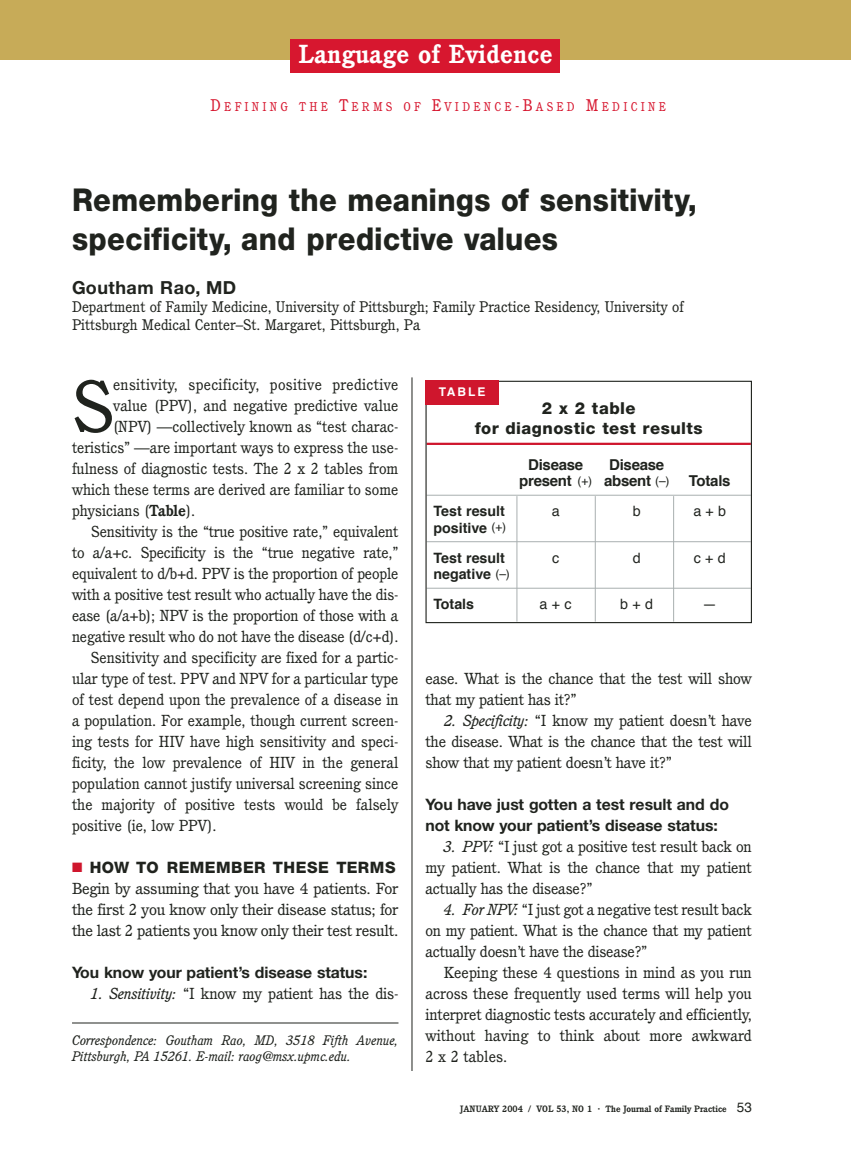
<style>
.page{position:relative;width:851px;height:1161px;background:#fff}
.page>*{position:absolute;margin:0;border:0;box-sizing:border-box;transform-origin:0 0}
.t1{font:71.85px "Cushing";color:#20231e;scale:1.06 1}
.t2{font:800 31.5px/39px "Helvetica Neue";letter-spacing:.01em;color:#20231e;scale:.92 1}
.t3{font:700 25.5px "Cushing";letter-spacing:.015em;color:#fff}
.t4{font:700 18px "Helvetica Neue";letter-spacing:.03em;color:#20231e}
.t5{font:800 16.5px/19.5px "Helvetica Neue";letter-spacing:.03em;color:#20231e;text-align:center}
.t6{font:700 15.75px/21px "Helvetica Neue";color:#20231e}
.t7{font:800 15.75px "Helvetica Neue";letter-spacing:.035em;color:#20231e}
.t8{font:15.6px/21px "Cushing";color:#20231e;text-align:justify}
.t9{font:15.6px/21px "Cushing";color:#20231e;text-align:justify;scale:1.06 1}
.t10{font:15.6px "Cushing";letter-spacing:.02em;color:#20231e}
.t11{font:15px/18px "Cushing";color:#20231e}
.t12{font:700 15px/16.5px "Helvetica";letter-spacing:-.015em;color:#20231e}
.t13{font:700 14.25px/30px "Helvetica";color:#20231e}
.t14{font:14.25px "Helvetica";color:#20231e}
.t15{font:italic 13.5px/16.5px "Cushing";color:#20231e}
.t16{font:12.3px "Cushing";letter-spacing:.275em;color:#d7172f;scale:.95 1}
.t17{font:700 12px "Helvetica";letter-spacing:.165em;color:#fff}
.t18{font:700 9px "Cushing";color:#20231e}
.s1{font-size:16.5px}
.s2{font-weight:700}
.s3{color:#cf162d}
.s4{font-style:italic}
.s5{font-weight:400;font-size:12px}
.s6{font-size:10.5px}
.s7{font-family:"Helvetica";font-weight:400;font-size:13.5px}
</style>
<div class="page">
<div style="left:0;top:0;width:850px;height:59px;background:#c7ab58"></div>
<div style="left:290px;top:39px;width:269px;height:33px;background:#d7172f"></div>
<hr style="left:411px;top:377px;width:1px;height:694px;background:#20231e">
<hr style="left:72px;top:1023px;width:326px;height:1px;background:#20231e">
<hr style="left:516px;top:496px;width:1px;height:126px;background:#a9afb0">
<hr style="left:595px;top:496px;width:1px;height:126px;background:#a9afb0">
<hr style="left:673px;top:496px;width:1px;height:126px;background:#a9afb0">
<hr style="left:426px;top:443px;width:324px;height:2px;background:#cf162d">
<hr style="left:426px;top:495px;width:324px;height:1px;background:#a9afb0">
<hr style="left:426px;top:541px;width:324px;height:1px;background:#a9afb0">
<hr style="left:426px;top:588px;width:324px;height:1px;background:#a9afb0">
<div style="left:425px;top:381px;width:327px;height:242px;border:1px solid #20231e"></div>
<div style="left:425px;top:381px;width:74px;height:24px;background:#cf162d"></div>
<h3 class="t3" style="left:298px;top:44px;width:256px">Language of Evidence</h3>
<p class="t16" style="left:210px;top:102px;width:481px"><span class="s1">D</span>EFINING THE <span class="s1">T</span>ERMS OF <span class="s1">E</span>VIDENCE<span class="s1">-B</span>ASED <span class="s1">M</span>EDICINE</p>
<h2 class="t2" style="left:72px;top:183px;width:681px">Remembering the meanings of sensitivity, specificity, and predictive values</h2>
<p class="t4" style="left:72px;top:281px;width:166px">Goutham Rao, MD</p>
<p class="t11" style="left:72px;top:299px;width:613px">Department of Family Medicine, University of Pittsburgh; Family Practice Residency, University of<br>Pittsburgh Medical Center–St. Margaret, Pittsburgh, Pa</p>
<h1 class="t1" style="left:72px;top:378px;width:41px">S</h1>
<p class="t10" style="left:113px;top:378px;width:287px">ensitivity, specificity, positive predictive</p>
<p class="t8" style="left:113px;top:396px;width:287px">value (PPV), and negative predictive value</p>
<p class="t8" style="left:113px;top:417px;width:287px">(NPV) —collectively known as “test charac-</p>
<p class="t8" style="left:72px;top:438px;width:328px">teristics” —are important ways to express the use-</p>
<p class="t8" style="left:72px;top:459px;width:328px">fulness of diagnostic tests. The 2 x 2 tables from</p>
<p class="t8" style="left:72px;top:480px;width:328px">which these terms are derived are familiar to some</p>
<p class="t8" style="left:72px;top:501px;width:125px">physicians (<span class="s2">Table</span>).</p>
<p class="t8" style="left:91px;top:522px;width:309px">Sensitivity is the “true positive rate,” equivalent</p>
<p class="t8" style="left:72px;top:543px;width:328px">to a/a+c. Specificity is the “true negative rate,”</p>
<p class="t8" style="left:72px;top:564px;width:328px">equivalent to d/b+d. PPV is the proportion of people</p>
<p class="t8" style="left:72px;top:585px;width:328px">with a positive test result who actually have the dis-</p>
<p class="t8" style="left:72px;top:606px;width:328px">ease (a/a+b); NPV is the proportion of those with a</p>
<p class="t8" style="left:72px;top:627px;width:328px">negative result who do not have the disease (d/c+d).</p>
<p class="t8" style="left:91px;top:648px;width:309px">Sensitivity and specificity are fixed for a partic-</p>
<p class="t8" style="left:72px;top:669px;width:328px">ular type of test. PPV and NPV for a particular type</p>
<p class="t8" style="left:72px;top:690px;width:328px">of test depend upon the prevalence of a disease in</p>
<p class="t8" style="left:72px;top:711px;width:328px">a population. For example, though current screen-</p>
<p class="t8" style="left:72px;top:732px;width:328px">ing tests for HIV have high sensitivity and speci-</p>
<p class="t8" style="left:72px;top:753px;width:328px">ficity, the low prevalence of HIV in the general</p>
<p class="t8" style="left:72px;top:774px;width:328px">population cannot justify universal screening since</p>
<p class="t8" style="left:72px;top:795px;width:328px">the majority of positive tests would be falsely</p>
<p class="t8" style="left:72px;top:816px;width:146px">positive (ie, low PPV).</p>
<p class="t7" style="left:72px;top:862px;width:325px"><span class="s3">■</span> HOW TO REMEMBER THESE TERMS</p>
<p class="t9" style="left:72px;top:879px;width:309px">Begin by assuming that you have 4 patients. For the first 2 you know only their disease status; for the last 2 patients you know only their test result.</p>
<p class="t6" style="left:72px;top:963px;width:297px">You know your patient’s disease status:</p>
<p class="t8" style="left:91px;top:984px;width:309px"><span class="s4">1. Sensitivity:</span> “I know my patient has the dis-</p>
<p class="t15" style="left:72px;top:1033px;width:328px">Correspondence: Goutham Rao, MD, 3518 Fifth Avenue,<br>Pittsburgh, PA 15261. E-mail: raog@msx.upmc.edu.</p>
<p class="t17" style="left:438px;top:387px;width:48px">TABLE</p>
<p class="t5" style="left:474px;top:400px;width:230px">2 x 2 table<br>for diagnostic test results</p>
<p class="t12" style="left:528px;top:457px;width:57px">Disease</p>
<p class="t12" style="left:519px;top:457px;width:152px;text-indent:90px">Disease present <span class="s5">(+)</span> absent <span class="s5">(–)</span></p>
<p class="t12" style="left:689px;top:474px;width:43px">Totals</p>
<p class="t13" style="left:433px;top:497px;width:73px">Test result</p>
<p class="t14" style="left:551px;top:505px;width:9px">a</p>
<p class="t14" style="left:632px;top:505px;width:9px">b</p>
<p class="t14" style="left:693px;top:505px;width:34px">a + b</p>
<p class="t13" style="left:433px;top:514px;width:74px">positive <span class="s5">(+)<br></span>Test result</p>
<p class="t14" style="left:552px;top:552px;width:9px">c</p>
<p class="t14" style="left:632px;top:552px;width:9px">d</p>
<p class="t14" style="left:693px;top:552px;width:34px">c + d</p>
<p class="t13" style="left:433px;top:560px;width:78px">negative <span class="s5">(–)<br></span>Totals</p>
<p class="t14" style="left:539px;top:598px;width:34px">a + c</p>
<p class="t14" style="left:620px;top:598px;width:34px">b + d</p>
<p class="t14" style="left:702px;top:598px;width:16px">—</p>
<p class="t8" style="left:425px;top:669px;width:328px">ease. What is the chance that the test will show that my patient has it?”</p>
<p class="t8" style="left:425px;top:711px;width:328px;text-indent:19px"><span class="s4">2. Specificity:</span> “I know my patient doesn’t have the disease. What is the chance that the test will show that my patient doesn’t have it?”</p>
<p class="t6" style="left:425px;top:795px;width:305px">You have just gotten a test result and do not know your patient’s disease status:</p>
<p class="t8" style="left:425px;top:837px;width:328px;text-indent:18px"><span class="s4">3. PPV:</span> “I just got a positive test result back on my patient. What is the chance that my patient actually has the disease?”</p>
<p class="t8" style="left:425px;top:900px;width:328px;text-indent:18px"><span class="s4">4. For NPV:</span> “I just got a negative test result back on my patient. What is the chance that my patient actually doesn’t have the disease?”</p>
<p class="t8" style="left:425px;top:963px;width:328px;text-indent:18px">Keeping these 4 questions in mind as you run across these frequently used terms will help you interpret diagnostic tests accurately and efficiently, without having to think about more awkward 2 x 2 tables.</p>
<p class="t18" style="left:460px;top:1106px;width:293px">JANUARY 2004 / VOL 53, NO 1 <span class="s6">·</span> The Journal of Family Practice <span class="s7">53</span></p>
</div>
